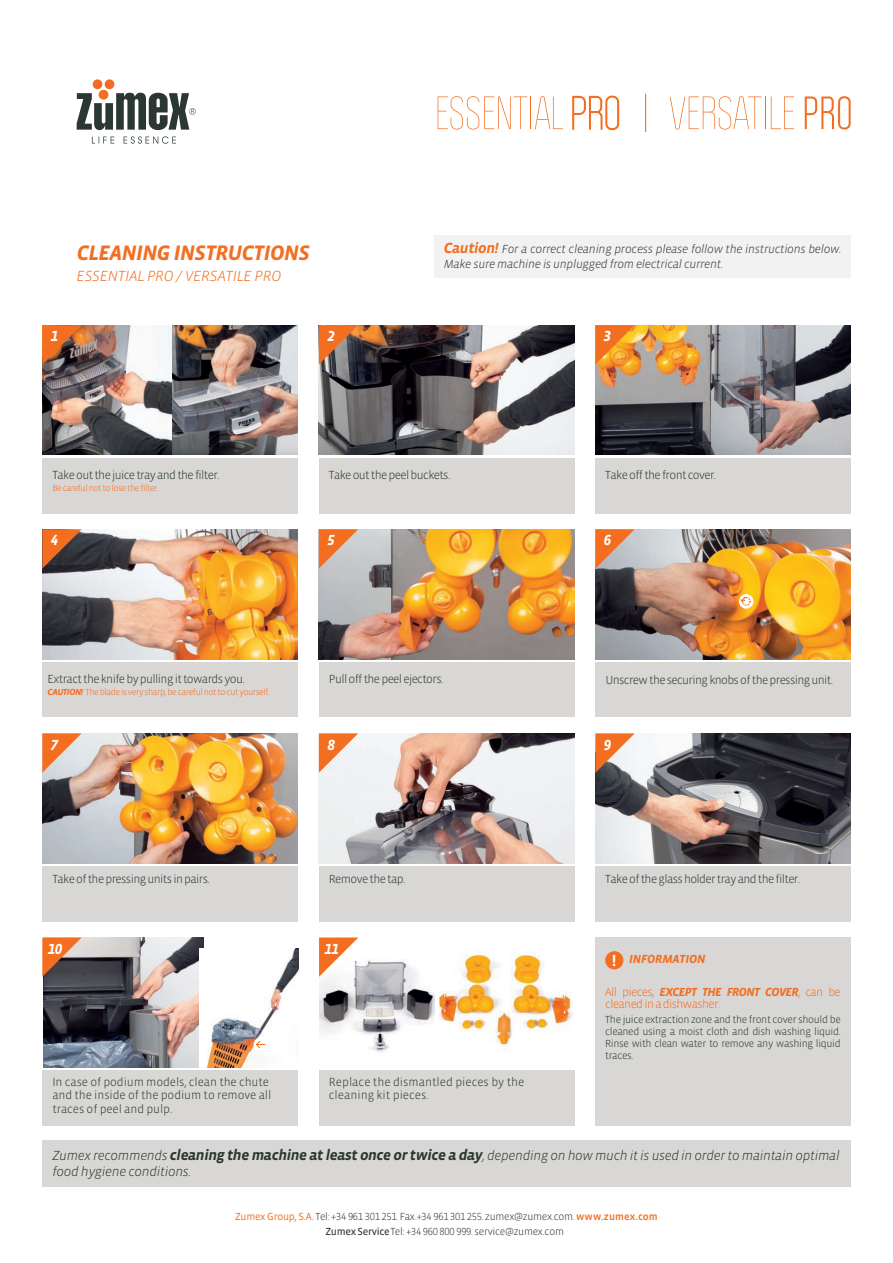
<style>
.page{position:relative;width:893px;height:1263px;background:#fff}
.page>*{position:absolute;margin:0;border:0;box-sizing:border-box;transform-origin:0 0}
.t1{font:italic 700 21.45px "Vista Sans";letter-spacing:-.025em;color:#f36e21}
.t2{font:700 16.5px "Vista Sans";color:#fff}
.t3{font:italic 300 15px "Vista Sans";letter-spacing:-.01em;color:#f36e21}
.t4{font:15px "Vista Sans Alt Bold Ita";color:#fff}
.t5{font:italic 300 13.5px/16.2px "Vista Sans";letter-spacing:-.025em;color:#2b3731}
.t6{font:300 12px "Vista Sans";letter-spacing:-.05em;color:#2b3731}
.t7{font:italic 300 12px/14.4px "Vista Sans";letter-spacing:-.025em;color:#2b3731}
.t8{font:300 12px/13.5px "Vista Sans";letter-spacing:-.01em;color:#2b3731}
.t9{font:300 12px/12px "Vista Sans";letter-spacing:-.05em;color:#f36e21}
.t10{font:300 12px/13.5px "Vista Sans";color:#2b3731}
.t11{font:italic 700 12px "Vista Sans";letter-spacing:-.01em;color:#f36e21}
.t12{font:300 10.5px/12px "Vista Sans";letter-spacing:-.035em;color:#2b3731;text-align:justify}
.t13{font:300 9px "Vista Sans";letter-spacing:-.05em;color:#f36e21}
.s1{font-weight:700;font-size:15px;color:#f36e21}
.s2{font-weight:700;font-style:italic}
.s3{font-weight:700;font-size:15px}
.s4{font-weight:400;color:#f36e21}
.s5{font-family:"Vista Sans Alt"}
.s6{font-family:"Vista Sans Med";font-weight:400;color:#f36e21}
.s7{font-family:"Vista Sans Reg";font-weight:400}
</style>
<div class="page">
<img style="left:171px;top:325px;width:127px;height:130px">
<img style="left:42px;top:325px;width:129px;height:130px">
<img style="left:319px;top:325px;width:255px;height:130px">
<img style="left:595px;top:325px;width:256px;height:130px">
<div style="left:42px;top:458px;width:256px;height:55px;background:#d9d7d6"></div>
<img style="left:42px;top:529px;width:256px;height:130px">
<img style="left:319px;top:529px;width:255px;height:130px">
<img style="left:595px;top:529px;width:256px;height:130px">
<img style="left:42px;top:733px;width:256px;height:130px">
<img style="left:319px;top:733px;width:255px;height:130px">
<img style="left:595px;top:733px;width:256px;height:130px">
<img style="left:43px;top:937px;width:160px;height:130px">
<img style="left:200px;top:949px;width:99px;height:118px">
<div style="left:42px;top:1140px;width:808px;height:47px;background:#d9d7d6"></div>
<div style="left:319px;top:458px;width:255px;height:55px;background:#d9d7d6"></div>
<div style="left:595px;top:458px;width:255px;height:55px;background:#d9d7d6"></div>
<div style="left:42px;top:866px;width:256px;height:55px;background:#d9d7d6"></div>
<div style="left:319px;top:866px;width:255px;height:55px;background:#d9d7d6"></div>
<div style="left:595px;top:866px;width:255px;height:55px;background:#d9d7d6"></div>
<div style="left:42px;top:1070px;width:256px;height:55px;background:#d9d7d6"></div>
<div style="left:595px;top:937px;width:256px;height:188px;background:#d9d7d6"></div>
<div style="left:319px;top:662px;width:255px;height:55px;background:#d9d7d6"></div>
<div style="left:42px;top:662px;width:256px;height:55px;background:#d9d7d6"></div>
<div style="left:595px;top:662px;width:255px;height:55px;background:#d9d7d6"></div>
<svg style="left:42px;top:325px;width:40px;height:39px;background:#b36030"></svg>
<svg style="left:319px;top:325px;width:39px;height:39px;background:#b16b44"></svg>
<svg style="left:595px;top:325px;width:40px;height:39px;background:#f38c28"></svg>
<svg style="left:42px;top:529px;width:40px;height:40px;background:#8f4f2e"></svg>
<svg style="left:319px;top:529px;width:39px;height:40px;background:#dc9c78"></svg>
<svg style="left:595px;top:529px;width:40px;height:40px;background:#d49774"></svg>
<svg style="left:42px;top:733px;width:40px;height:40px;background:#e6a986"></svg>
<svg style="left:319px;top:733px;width:39px;height:40px"></svg>
<svg style="left:595px;top:733px;width:40px;height:40px"></svg>
<svg style="left:42px;top:937px;width:40px;height:40px;background:#ad6c4a"></svg>
<img style="left:319px;top:937px;width:116px;height:115px">
<img style="left:440px;top:950px;width:133px;height:99px">
<div style="left:319px;top:1070px;width:256px;height:55px;background:#d9d7d6"></div>
<svg style="left:319px;top:937px;width:39px;height:40px"></svg>
<div style="left:605px;top:951px;width:18px;height:18px;background:#f36e21;border-radius:50%"></div>
<svg style="left:739px;top:594px;width:14px;height:15px"></svg>
<svg style="left:740px;top:597px;width:7px;height:5px"></svg>
<div style="left:742px;top:597px;width:8px;height:8px;border:1px dashed #f36e21;border-radius:50%"></div>
<svg style="left:77px;top:79px;width:119px;height:65px"></svg>
<div style="left:254px;top:1037px;width:14px;height:15px;background:#fff;border-radius:50%"></div>
<svg style="left:256px;top:1041px;width:9px;height:7px"></svg>
<div style="left:434px;top:236px;width:417px;height:42px;background:#f2f2f2"></div>
<svg style="left:670px;top:96px;width:91px;height:34px"></svg>
<hr style="left:765px;top:96px;width:1px;height:33px;background:#f36e21">
<svg style="left:771px;top:96px;width:23px;height:33px"></svg>
<svg style="left:805px;top:96px;width:46px;height:34px"></svg>
<hr style="left:645px;top:94px;width:1px;height:38px;background:#f36e21">
<svg style="left:438px;top:96px;width:89px;height:34px"></svg>
<hr style="left:530px;top:96px;width:1px;height:33px;background:#f36e21">
<svg style="left:535px;top:96px;width:28px;height:33px"></svg>
<svg style="left:572px;top:95px;width:48px;height:36px"></svg>
<h1 class="t1" style="left:77px;top:242px;width:235px">CLEANING INSTRUCTIONS</h1>
<h3 class="t3" style="left:77px;top:268px;width:206px">ESSENTIAL PRO / VERSATILE PRO</h3>
<p class="t7" style="left:444px;top:242px;width:399px"><span class="s1">Caution!</span> For a correct cleaning process please follow the instructions below.<br>Make sure machine is unplugged from electrical current.</p>
<h3 class="t4" style="left:51px;top:329px;width:9px">1</h3>
<h3 class="t4" style="left:327px;top:329px;width:9px">2</h3>
<h3 class="t4" style="left:604px;top:329px;width:9px">3</h3>
<p class="t6" style="left:52px;top:469px;width:169px">Take out the juice tray and the filter.</p>
<p class="t13" style="left:52px;top:484px;width:108px">Be careful not to lose the filter.</p>
<p class="t6" style="left:329px;top:469px;width:123px">Take out the peel buckets.</p>
<p class="t6" style="left:605px;top:469px;width:112px">Take off the front cover.</p>
<h3 class="t4" style="left:51px;top:533px;width:9px">4</h3>
<h3 class="t4" style="left:327px;top:533px;width:9px">5</h3>
<h3 class="t4" style="left:604px;top:533px;width:9px">6</h3>
<p class="t6" style="left:48px;top:673px;width:199px">Extract the knife by pulling it towards you.</p>
<p class="t6" style="left:329px;top:673px;width:116px">Pull off the peel ejectors.</p>
<p class="t13" style="left:48px;top:688px;width:224px"><span class="s2">CAUTION!</span> The blade is very sharp, be careful not to cut yourself.</p>
<p class="t6" style="left:605px;top:674px;width:229px">Unscrew the securing knobs of the pressing unit.</p>
<h3 class="t4" style="left:51px;top:737px;width:9px">7</h3>
<h3 class="t4" style="left:327px;top:737px;width:9px">8</h3>
<h3 class="t4" style="left:604px;top:737px;width:9px">9</h3>
<p class="t6" style="left:52px;top:872px;width:159px">Take of the pressing units in pairs.</p>
<p class="t6" style="left:329px;top:872px;width:78px">Remove the tap.</p>
<p class="t6" style="left:605px;top:872px;width:196px">Take of the glass holder tray and the filter.</p>
<h3 class="t4" style="left:48px;top:941px;width:16px">10</h3>
<h3 class="t4" style="left:325px;top:941px;width:16px">11</h3>
<p class="t8" style="left:52px;top:1075px;width:220px">In case of podium models, clean the chute and the inside of the podium to remove all traces of peel and pulp.</p>
<p class="t10" style="left:329px;top:1075px;width:197px">Replace the dismantled pieces by the cleaning kit pieces.</p>
<h2 class="t2" style="left:612px;top:952px;width:6px">!</h2>
<p class="t11" style="left:629px;top:953px;width:78px">INFORMATION</p>
<p class="t9" style="left:605px;top:986px;width:237px">All pieces, <span class="s2">EXCEPT THE FRONT COVER</span>, can be cleaned in a dishwasher.</p>
<p class="t12" style="left:605px;top:1014px;width:237px">The juice extraction zone and the front cover should be cleaned using a moist cloth and dish washing liquid.<br>Rinse with clean water to remove any washing liquid traces.</p>
<p class="t5" style="left:52px;top:1147px;width:789px">Zumex recommends <span class="s3">cleaning the machine at least once or twice a day</span>, depending on how much it is used in order to maintain optimal food hygiene conditions.</p>
<p class="t12" style="left:235px;top:1210px;width:424px"><span class="s4">Zumex Group, S.A.</span> Tel: <span class="s5">+34 961 301 251</span>. Fax.<span class="s5">+34 961 301 255</span>. zumex@zumex.com. <span class="s6">www.zumex.com</span></p>
<p class="t12" style="left:325px;top:1226px;width:240px"><span class="s7">Zumex Service</span>Tel: <span class="s5">+34 960 800 999</span> . service@zumex.com</p>
</div>
